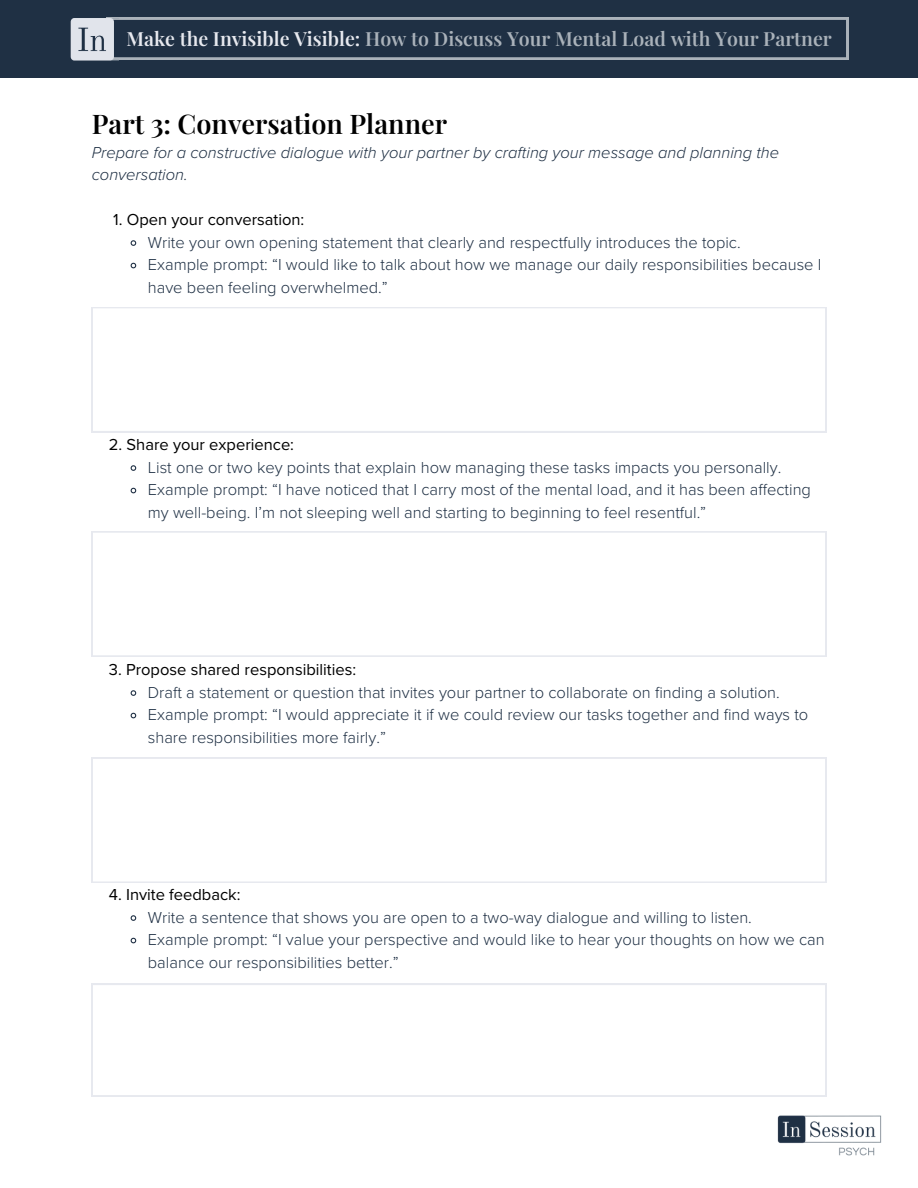
<style>
.page{position:relative;width:918px;height:1188px;background:#fff}
.page>*{position:absolute;margin:0;border:0;box-sizing:border-box;transform-origin:0 0}
.t1{font:600 27px "Playfair Display";color:#000}
.t2{font:600 19.5px "Playfair Display";color:#aab2ba}
.t3{font:300 16.5px/22.5px "Proxima Nova";color:#1f3044}
.t4{font:italic 300 16.5px/22.5px "Proxima Nova";color:#1f3044}
.t5{font:16.5px "Proxima Nova";color:#000}
.s1{color:#e7e9ef}
</style>
<div class="page">
<svg style="left:130px;top:240px;width:7px;height:6px"></svg>
<svg style="left:130px;top:262px;width:7px;height:7px"></svg>
<svg style="left:130px;top:465px;width:7px;height:6px"></svg>
<svg style="left:130px;top:487px;width:7px;height:7px"></svg>
<svg style="left:130px;top:690px;width:7px;height:6px"></svg>
<svg style="left:130px;top:712px;width:7px;height:7px"></svg>
<svg style="left:130px;top:915px;width:7px;height:6px"></svg>
<svg style="left:130px;top:937px;width:7px;height:7px"></svg>
<div style="left:0;top:0;width:918px;height:78px;background:#1f3044"></div>
<svg style="left:118px;top:18px;width:730px;height:41px"></svg>
<img style="left:70px;top:17px;width:48px;height:44px">
<svg style="left:92px;top:307px;width:734px;height:125px"></svg>
<svg style="left:92px;top:984px;width:734px;height:112px"></svg>
<img style="left:777px;top:1115px;width:105px;height:41px">
<svg style="left:92px;top:532px;width:734px;height:124px"></svg>
<svg style="left:92px;top:758px;width:734px;height:125px"></svg>
<p class="t2" style="left:126px;top:23px;width:707px"><span class="s1">Make the Invisible Visible:</span> How to Discuss Your Mental Load with Your Partner</p>
<h1 class="t1" style="left:92px;top:103px;width:357px">Part 3: Conversation Planner</h1>
<p class="t4" style="left:92px;top:140px;width:689px">Prepare for a constructive dialogue with your partner by crafting your message and planning the conversation.</p>
<p class="t5" style="left:113px;top:207px;width:193px">1. Open your conversation:</p>
<p class="t3" style="left:148px;top:230px;width:675px">Write your own opening statement that clearly and respectfully introduces the topic.<br>Example prompt: “I would like to talk about how we manage our daily responsibilities because I have been feeling overwhelmed.”</p>
<p class="t5" style="left:109px;top:432px;width:187px">2. Share your experience:</p>
<p class="t3" style="left:148px;top:455px;width:665px">List one or two key points that explain how managing these tasks impacts you personally.<br>Example prompt: “I have noticed that I carry most of the mental load, and it has been affecting my well-being. I’m not sleeping well and starting to beginning to feel resentful.”</p>
<p class="t5" style="left:109px;top:657px;width:249px">3. Propose shared responsibilities:</p>
<p class="t3" style="left:148px;top:680px;width:662px">Draft a statement or question that invites your partner to collaborate on finding a solution.<br>Example prompt: “I would appreciate it if we could review our tasks together and find ways to share responsibilities more fairly.”</p>
<p class="t5" style="left:109px;top:882px;width:133px">4. Invite feedback:</p>
<p class="t3" style="left:148px;top:905px;width:678px">Write a sentence that shows you are open to a two-way dialogue and willing to listen.<br>Example prompt: “I value your perspective and would like to hear your thoughts on how we can balance our responsibilities better.”</p>
</div>
